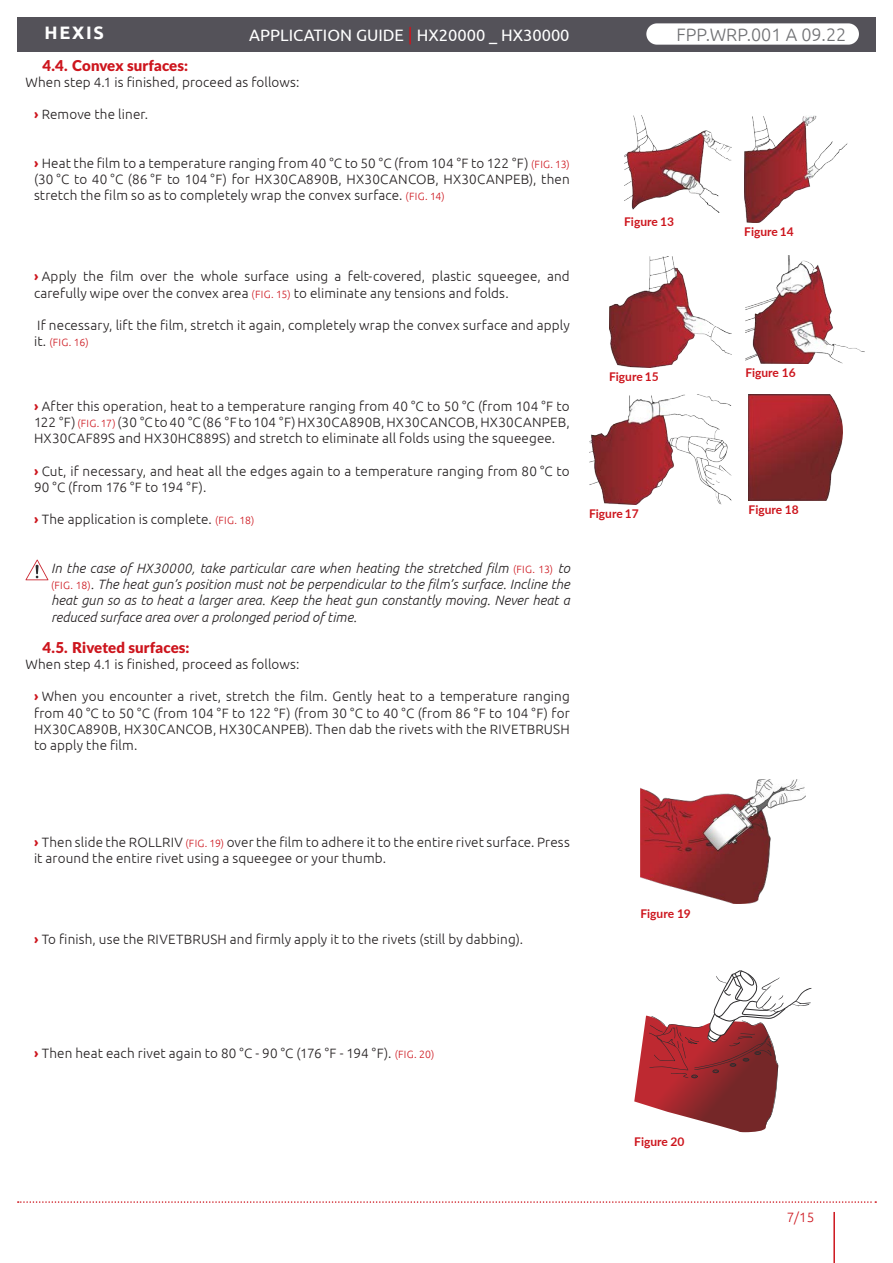
<style>
.page{position:relative;width:893px;height:1263px;background:#fff}
.page>*{position:absolute;margin:0;border:0;box-sizing:border-box;transform-origin:0 0}
.t1{font:300 18px "Ubuntu";color:#6f7073}
.t2{font:700 18px "Ubuntu";letter-spacing:.1em;color:#fff}
.t3{font:16.5px "Ubuntu";color:#fff}
.t4{font:900 15px "Lato";letter-spacing:.01em;color:#cd151d}
.t5{font:300 13.5px/16.2px "Ubuntu";letter-spacing:.01em;color:#231f20;text-align:justify}
.avertissement{font:italic 300 13.5px/16.2px "Ubuntu";letter-spacing:.005em;color:#231f20;text-align:justify}
.t6{font:300 13.5px "Ubuntu";color:#cd151d}
.légende{font:700 12px "Lato";color:#cd151d}
.t7{font:300 10.5px "Ubuntu";color:#cd151d}
.s1{font-weight:700;color:#cd151d}
.s2{font-size:10.5px;color:#cd151d}
.s3{font-size:18px;color:#cd151d}
.s4{font-size:13.5px;color:#231f20}
.s5{font-style:normal;font-size:10.5px;color:#cd151d}
</style>
<div class="page">
<svg style="left:18px;top:1201px;width:858px;height:2px"></svg>
<hr style="left:833px;top:1212px;width:2px;height:51px;background:#cd151d">
<div style="left:17px;top:17px;width:859px;height:34px;background:#545259"></div>
<img style="left:624px;top:115px;width:108px;height:97px">
<img style="left:744px;top:115px;width:104px;height:107px">
<img style="left:609px;top:256px;width:123px;height:111px">
<img style="left:745px;top:256px;width:120px;height:107px">
<img style="left:589px;top:395px;width:143px;height:109px">
<img style="left:749px;top:394px;width:93px;height:107px">
<svg style="left:26px;top:560px;width:22px;height:20px"></svg>
<img style="left:640px;top:779px;width:165px;height:124px">
<svg style="left:634px;top:970px;width:177px;height:162px"></svg>
<div style="left:646px;top:23px;width:213px;height:22px;background:#fff;border-radius:11px"></div>
<h1 class="t2" style="left:44px;top:22px;width:61px">HEXIS</h1>
<p class="t4" style="left:43px;top:54px;width:147px">4.4. Convex surfaces:</p>
<p class="t5" style="left:26px;top:74px;width:276px">When step 4.1 is finished, proceed as follows:</p>
<p class="t5" style="left:34px;top:106px;width:116px"><span class="s1">›</span> Remove the liner.</p>
<p class="t5" style="left:34px;top:155px;width:537px"><span class="s1">›</span> Heat the film to a temperature ranging from 40 °C to 50 °C (from 104 °F to 122 °F) <span class="s2">(FIG. 13) </span>(30 °C to 40 °C (86 °F to 104 °F) for HX30CA890B, HX30CANCOB, HX30CANPEB), then stretch the film so as to completely wrap the convex surface. <span class="s2">(FIG. 14)</span></p>
<p class="t3" style="left:249px;top:25px;width:322px">APPLICATION GUIDE <span class="s3">|</span> HX20000 _ HX30000</p>
<h1 class="t1" style="left:677px;top:24px;width:171px">FPP.WRP.001 A 09.22</h1>
<p class="t5" style="left:34px;top:268px;width:537px"><span class="s1">›</span> Apply the film over the whole surface using a felt-covered, plastic squeegee, and carefully wipe over the convex area <span class="s2">(FIG. 15)</span> to eliminate any tensions and folds.</p>
<p class="t5" style="left:37px;top:317px;width:534px">If necessary, lift the film, stretch it again, completely wrap the convex surface and apply</p>
<p class="t7" style="left:34px;top:336px;width:56px"><span class="s4">it.</span> (FIG. 16)</p>
<p class="t5" style="left:34px;top:398px;width:537px"><span class="s1">›</span> After this operation, heat to a temperature ranging from 40 °C to 50 °C (from 104 °F to 122 °F)<span class="s2">(FIG. 17)</span> (30 °C to 40 °C (86 °F to 104 °F) HX30CA890B, HX30CANCOB, HX30CANPEB, HX30CAF89S and HX30HC889S) and stretch to eliminate all folds using the squeegee.</p>
<p class="t5" style="left:34px;top:463px;width:537px"><span class="s1">›</span> Cut, if necessary, and heat all the edges again to a temperature ranging from 80 °C to<br>90 °C (from 176 °F to 194 °F).</p>
<p class="t5" style="left:34px;top:511px;width:222px"><span class="s1">›</span> The application is complete. <span class="s2">(FIG. 18)</span></p>
<p class="avertissement" style="left:51px;top:560px;width:520px">In the case of HX30000, take particular care when heating the stretched film <span class="s5">(FIG. 13)</span> to <span class="s5">(FIG. 18)</span>. The heat gun’s position must not be perpendicular to the film’s surface. Incline the heat gun so as to heat a larger area. Keep the heat gun constantly moving. Never heat a reduced surface area over a prolonged period of time.</p>
<p class="t4" style="left:43px;top:636px;width:149px">4.5. Riveted surfaces:</p>
<p class="t5" style="left:26px;top:656px;width:276px">When step 4.1 is finished, proceed as follows:</p>
<p class="t5" style="left:34px;top:688px;width:537px"><span class="s1">›</span> When you encounter a rivet, stretch the film. Gently heat to a temperature ranging from 40 °C to 50 °C (from 104 °F to 122 °F) (from 30 °C to 40 °C (from 86 °F to 104 °F) for HX30CA890B, HX30CANCOB, HX30CANPEB). Then dab the rivets with the RIVETBRUSH to apply the film.</p>
<p class="légende" style="left:624px;top:213px;width:51px">Figure 13</p>
<p class="légende" style="left:744px;top:223px;width:51px">Figure 14</p>
<p class="légende" style="left:609px;top:368px;width:51px">Figure 15</p>
<p class="légende" style="left:745px;top:364px;width:52px">Figure 16</p>
<p class="légende" style="left:589px;top:505px;width:51px">Figure 17</p>
<p class="légende" style="left:749px;top:501px;width:52px">Figure 18</p>
<p class="t5" style="left:34px;top:834px;width:537px"><span class="s1">›</span> Then slide the ROLLRIV <span class="s2">(FIG. 19)</span> over the film to adhere it to the entire rivet surface. Press it around the entire rivet using a squeegee or your thumb.</p>
<p class="t5" style="left:34px;top:931px;width:491px"><span class="s1">›</span> To finish, use the RIVETBRUSH and firmly apply it to the rivets (still by dabbing).</p>
<p class="légende" style="left:640px;top:904px;width:52px">Figure 19</p>
<p class="t5" style="left:34px;top:1045px;width:402px"><span class="s1">›</span> Then heat each rivet again to 80 °C - 90 °C (176 °F - 194 °F). <span class="s2">(FIG. 20)</span></p>
<p class="légende" style="left:634px;top:1133px;width:52px">Figure 20</p>
<p class="t6" style="left:787px;top:1209px;width:29px">7/15</p>
</div>
